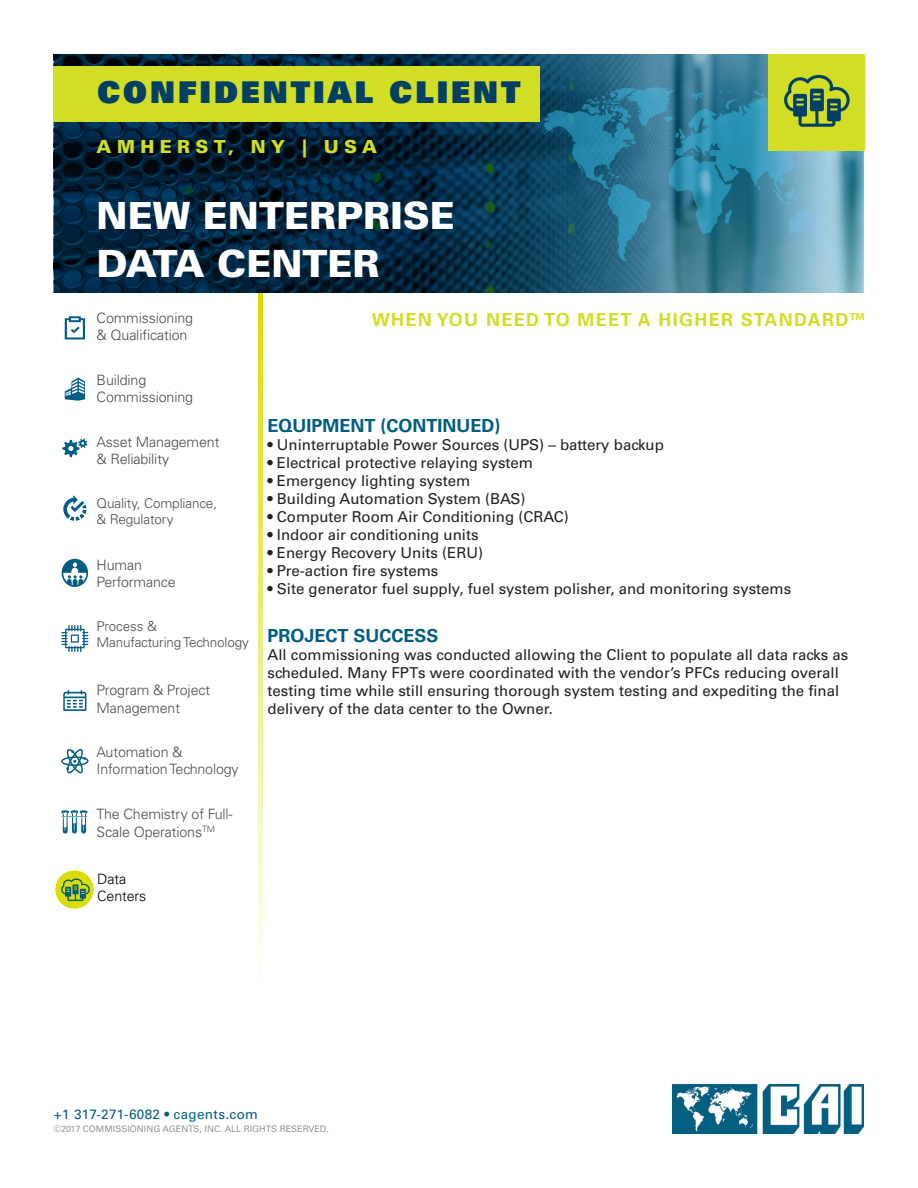
<style>
.page{position:relative;width:918px;height:1188px;background:#fff}
.page>*{position:absolute;margin:0;border:0;box-sizing:border-box;transform-origin:0 0}
.t1{font:900 37.5px "Univers LT Std";color:#fff}
.t2{font:30px "Univers LT Std X Black";letter-spacing:.1em;color:#004064}
.t3{font:700 18px "Univers LT Std";color:#005d83}
.t4{font:700 18px "Univers LT Std";letter-spacing:.075em;color:#d2dd25}
.t5{font:900 18px "Univers LT Std";letter-spacing:.3em;color:#d2dd25}
.t6{font:15px/18px "Univers LT Std";color:#231f20}
.t7{font:300 14.25px/17.1px "Univers LT Std";letter-spacing:-.01em;color:#4a4d4d}
.t8{font:300 14.25px/17.1px "Univers LT Std";letter-spacing:-.01em;color:#000}
.t9{font:300 13.5px/16.2px "Univers LT Std";letter-spacing:-.01em;color:#4a4d4d}
.t10{font:13.5px "Univers LT Std";letter-spacing:.025em;color:#005d83}
.t11{font:9px "Univers LT Std";color:#939598}
</style>
<div class="page">
<div style="left:42px;top:46px;width:821px;height:247px;background:#231f20;opacity:.25"></div>
<svg style="left:540px;top:87px;width:304px;height:174px;background:#387f9b"></svg>
<svg style="left:259px;top:293px;width:4px;height:667px;background:#ecec7c"></svg>
<img style="left:673px;top:1085px;width:191px;height:49px">
<div style="left:54px;top:67px;width:486px;height:55px;background:#d2dd25"></div>
<div style="left:768px;top:54px;width:97px;height:97px;background:#d2dd25"></div>
<div style="left:56px;top:871px;width:37px;height:37px;background:#dbdc00;border-radius:50%"></div>
<div style="left:55px;top:870px;width:39px;height:39px;border:2px solid #dbdc00;border-radius:50%"></div>
<svg style="left:65px;top:316px;width:20px;height:23px"></svg>
<svg style="left:61px;top:625px;width:27px;height:27px"></svg>
<svg style="left:63px;top:690px;width:23px;height:21px"></svg>
<svg style="left:61px;top:749px;width:28px;height:24px"></svg>
<svg style="left:63px;top:495px;width:23px;height:26px"></svg>
<svg style="left:61px;top:878px;width:29px;height:23px"></svg>
<svg style="left:65px;top:378px;width:20px;height:23px"></svg>
<svg style="left:62px;top:439px;width:25px;height:18px"></svg>
<svg style="left:62px;top:559px;width:26px;height:28px"></svg>
<svg style="left:784px;top:75px;width:66px;height:52px"></svg>
<svg style="left:815px;top:109px;width:4px;height:16px"></svg>
<svg style="left:61px;top:810px;width:27px;height:24px"></svg>
<p class="t2" style="left:98px;top:73px;width:425px">CONFIDENTIAL CLIENT</p>
<p class="t5" style="left:97px;top:135px;width:282px">AMHERST, NY | USA</p>
<p class="t1" style="left:97px;top:192px;width:360px">NEW ENTERPRISE</p>
<p class="t1" style="left:97px;top:240px;width:285px">DATA CENTER</p>
<p class="t7" style="left:97px;top:309px;width:98px">Commissioning &amp; Qualification</p>
<p class="t7" style="left:97px;top:371px;width:98px">Building<br>Commissioning</p>
<p class="t7" style="left:97px;top:433px;width:124px">Asset Management &amp; Reliability</p>
<p class="t9" style="left:97px;top:495px;width:122px">Quality, Compliance, &amp; Regulatory</p>
<p class="t7" style="left:97px;top:556px;width:81px">Human<br>Performance</p>
<p class="t9" style="left:97px;top:618px;width:154px">Process &amp;<br>Manufacturing Technology</p>
<p class="t7" style="left:97px;top:682px;width:115px">Program &amp; Project<br>Management</p>
<p class="t7" style="left:97px;top:744px;width:144px">Automation &amp;<br>Information Technology</p>
<p class="t7" style="left:97px;top:805px;width:137px;line-height:18px">The Chemistry of Full-<br>Scale Operations<sup>TM</sup></p>
<p class="t8" style="left:97px;top:871px;width:51px">Data<br>Centers</p>
<p class="t4" style="left:372px;top:309px;width:494px">WHEN YOU NEED TO MEET A HIGHER STANDARD<sup>TM</sup></p>
<p class="t3" style="left:268px;top:415px;width:235px">EQUIPMENT (CONTINUED)</p>
<p class="t6" style="left:268px;top:435px;width:398px">• Uninterruptable Power Sources (UPS) – battery backup</p>
<p class="t6" style="left:268px;top:453px;width:267px">• Electrical protective relaying system</p>
<p class="t6" style="left:268px;top:471px;width:204px">• Emergency lighting system</p>
<p class="t6" style="left:268px;top:489px;width:260px">• Building Automation System (BAS)</p>
<p class="t6" style="left:268px;top:507px;width:303px">• Computer Room Air Conditioning (CRAC)</p>
<p class="t6" style="left:268px;top:525px;width:213px">• Indoor air conditioning units</p>
<p class="t6" style="left:268px;top:543px;width:217px">• Energy Recovery Units (ERU)</p>
<p class="t6" style="left:268px;top:561px;width:172px">• Pre-action fire systems</p>
<p class="t6" style="left:268px;top:579px;width:525px">• Site generator fuel supply, fuel system polisher, and monitoring systems</p>
<p class="t3" style="left:268px;top:625px;width:172px">PROJECT SUCCESS</p>
<p class="t6" style="left:268px;top:646px;width:582px">All commissioning was conducted allowing the Client to populate all data racks as scheduled. Many FPTs were coordinated with the vendor’s PFCs reducing overall testing time while still ensuring thorough system testing and expediting the final delivery of the data center to the Owner.</p>
<p class="t10" style="left:54px;top:1106px;width:206px">+1 317-271-6082 • cagents.com</p>
<p class="t11" style="left:54px;top:1124px;width:277px">©2017 COMMISSIONING AGENTS, INC. ALL RIGHTS RESERVED.</p>
</div>
